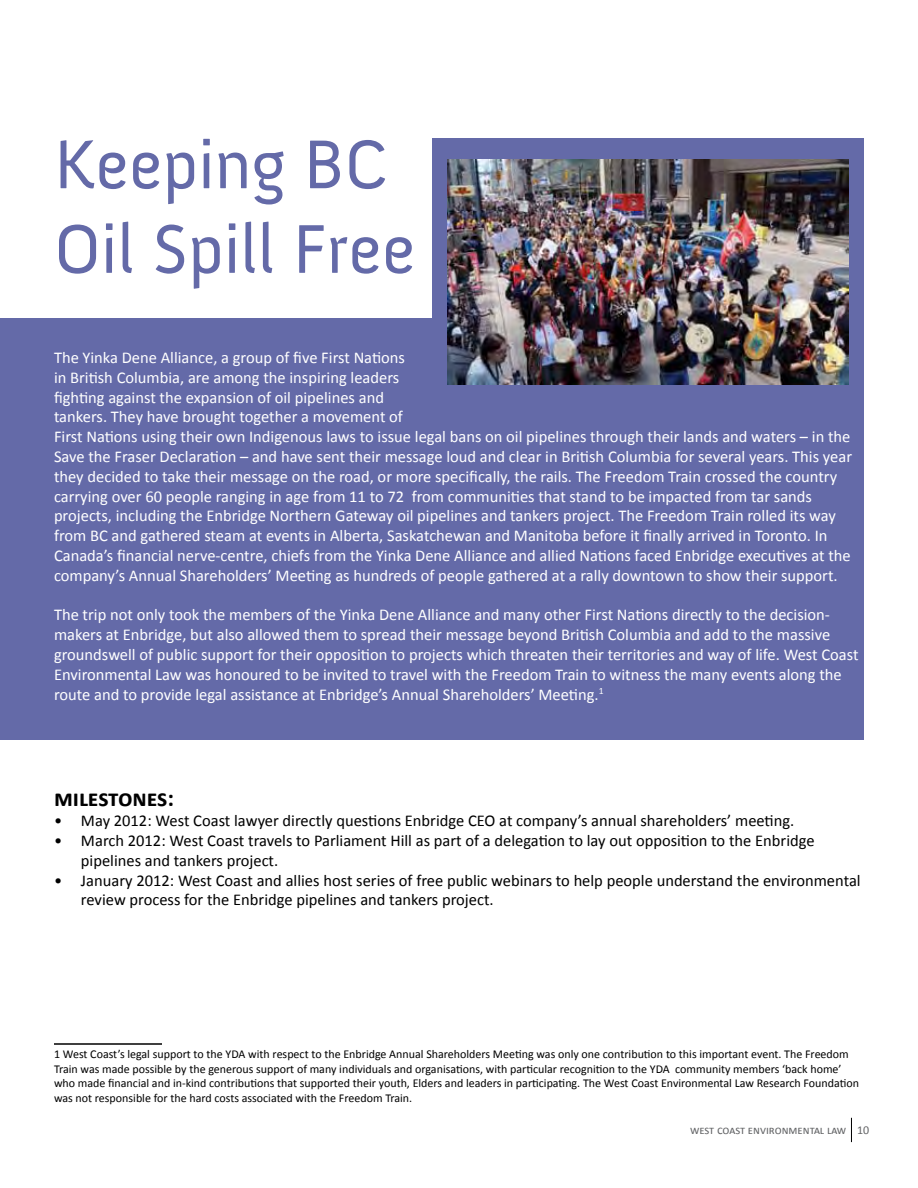
<style>
.page{position:relative;width:918px;height:1188px;background:#fff}
.page>*{position:absolute;margin:0;border:0;box-sizing:border-box;transform-origin:0 0}
.t1{font:70.5px/84.6px "Anivers";color:#646aa8}
.t2{font:700 24px "Calibri";color:#000}
.t3{font:16.5px/19.8px "Calibri";color:#fff}
.t4{font:16.5px/19.8px "Calibri";color:#000}
.t5{font:12px/14.4px "Calibri";color:#000}
.t6{font:12px "Calibri";color:#636466}
</style>
<div class="page">
<svg style="left:851px;top:1118px;width:1px;height:24px"></svg>
<div style="left:0;top:318px;width:864px;height:422px;background:#646aa8"></div>
<div style="left:432px;top:138px;width:432px;height:268px;background:#646aa8"></div>
<img style="left:448px;top:159px;width:400px;height:226px">
<hr style="left:54px;top:1043px;width:108px;height:2px;background:#000">
<h1 class="t1" style="left:54px;top:123px;width:363px">Keeping BC<br>Oil Spill Free</h1>
<p class="t3" style="left:54px;top:348px;width:800px">The Yinka Dene Alliance, a group of five First Nations<br>in British Columbia, are among the inspiring leaders<br>fighting against the expansion of oil pipelines and<br>tankers. They have brought together a movement of<br>First Nations using their own Indigenous laws to issue legal bans on oil pipelines through their lands and waters – in the Save the Fraser Declaration – and have sent their message loud and clear in British Columbia for several years. This year they decided to take their message on the road, or more specifically, the rails. The Freedom Train crossed the country carrying over 60 people ranging in age from 11 to 72 from communities that stand to be impacted from tar sands projects, including the Enbridge Northern Gateway oil pipelines and tankers project. The Freedom Train rolled its way from BC and gathered steam at events in Alberta, Saskatchewan and Manitoba before it finally arrived in Toronto. In Canada’s financial nerve-centre, chiefs from the Yinka Dene Alliance and allied Nations faced Enbridge executives at the company’s Annual Shareholders’ Meeting as hundreds of people gathered at a rally downtown to show their support.</p>
<p class="t3" style="left:54px;top:605px;width:806px">The trip not only took the members of the Yinka Dene Alliance and many other First Nations directly to the decision&shy;makers at Enbridge, but also allowed them to spread their message beyond British Columbia and add to the massive groundswell of public support for their opposition to projects which threaten their territories and way of life. West Coast Environmental Law was honoured to be invited to travel with the Freedom Train to witness the many events along the route and to provide legal assistance at Enbridge’s Annual Shareholders’ Meeting.<sup>1</sup></p>
<h2 class="t2" style="left:54px;top:783px;width:122px">milestones:</h2>
<p class="t4" style="left:54px;top:811px;width:742px">• May 2012: West Coast lawyer directly questions Enbridge CEO at company’s annual shareholders’ meeting.</p>
<p class="t4" style="left:81px;top:831px;width:735px;text-indent:-27px">• March 2012: West Coast travels to Parliament Hill as part of a delegation to lay out opposition to the Enbridge pipelines and tankers project.</p>
<p class="t4" style="left:81px;top:870px;width:781px;text-indent:-27px">• January 2012: West Coast and allies host series of free public webinars to help people understand the environmental review process for the Enbridge pipelines and tankers project.</p>
<p class="t5" style="left:54px;top:1047px;width:807px">1 West Coast’s legal support to the YDA with respect to the Enbridge Annual Shareholders Meeting was only one contribution to this important event. The Freedom Train was made possible by the generous support of many individuals and organisations, with particular recognition to the YDA community members ‘back home’ who made financial and in-kind contributions that supported their youth, Elders and leaders in participating. The West Coast Environmental Law Research Foundation was not responsible for the hard costs associated with the Freedom Train.</p>
<p class="t6" style="left:690px;top:1122px;width:181px">west coast environmental law 10</p>
</div>
